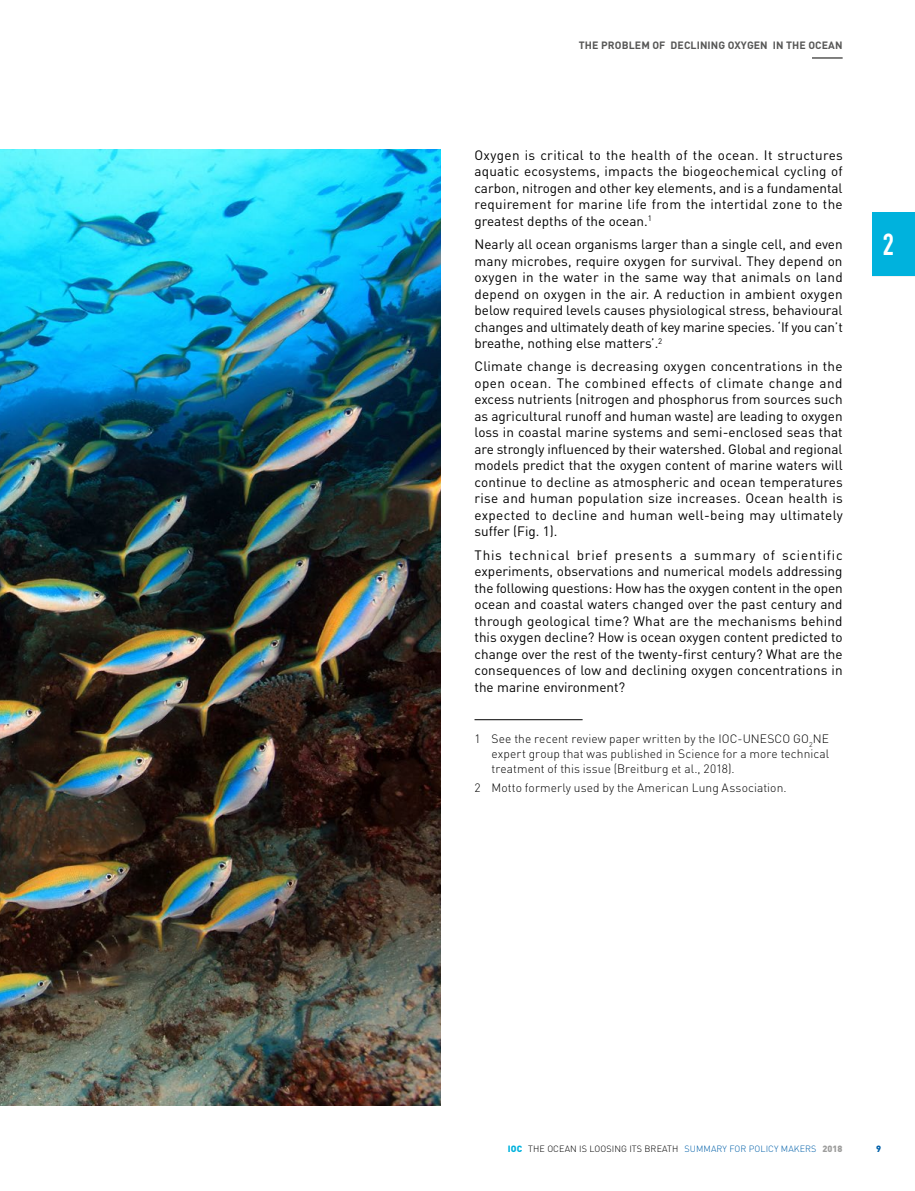
<style>
.page{position:relative;width:915px;height:1191px;background:#fff}
.page>*{position:absolute;margin:0;border:0;box-sizing:border-box;transform-origin:0 0}
.t1{font:700 30px "DIN Condensed";color:#fff}
.t2{font:13.5px/16.5px "DINOT";color:#000;text-align:justify}
.t3{font:300 12px/15px "DINOT";letter-spacing:.005em;color:#000;text-align:justify}
.t4{font:700 10.5px "DINOT";letter-spacing:.01em;color:#575756}
.t5{font:300 9px "DINOT";letter-spacing:.01em;color:#000}
.t6{font:900 9px "DINOT";color:#0060a9}
.s1{font-weight:900;color:#00b2dd}
.s2{color:#0060a9}
.s3{font-weight:900;color:#9d9d9c}
</style>
<div class="page">
<hr style="left:811px;top:57px;width:31px;height:2px;background:#575756">
<div style="left:872px;top:212px;width:42px;height:64px;background:#00b2dd"></div>
<hr style="left:474px;top:719px;width:108px;height:1px;background:#000">
<img style="left:0;top:149px;width:440px;height:956px">
<p class="t4" style="left:578px;top:38px;width:265px">THE PROBLEM OF DECLINING OXYGEN IN THE OCEAN</p>
<p class="t2" style="left:474px;top:146px;width:370px">Oxygen is critical to the health of the ocean. It structures aquatic ecosystems, impacts the biogeochemical cycling of carbon, nitrogen and other key elements, and is a fundamental requirement for marine life from the intertidal zone to the greatest depths of the ocean.<sup>1</sup></p>
<p class="t2" style="left:474px;top:235px;width:370px">Nearly all ocean organisms larger than a single cell, and even many microbes, require oxygen for survival. They depend on oxygen in the water in the same way that animals on land depend on oxygen in the air. A reduction in ambient oxygen below required levels causes physiological stress, behavioural changes and ultimately death of key marine species. ‘If you can’t breathe, nothing else matters’.<sup>2</sup></p>
<p class="t2" style="left:474px;top:358px;width:369px">Climate change is decreasing oxygen concentrations in the open ocean. The combined effects of climate change and excess nutrients (nitrogen and phosphorus from sources such as agricultural runoff and human waste) are leading to oxygen loss in coastal marine systems and semi-enclosed seas that are strongly influenced by their watershed. Global and regional models predict that the oxygen content of marine waters will continue to decline as atmospheric and ocean temperatures rise and human population size increases. Ocean health is expected to decline and human well-being may ultimately suffer (Fig. 1).</p>
<p class="t2" style="left:474px;top:546px;width:369px">This technical brief presents a summary of scientific experiments, observations and numerical models addressing the following questions: How has the oxygen content in the open ocean and coastal waters changed over the past century and through geological time? What are the mechanisms behind this oxygen decline? How is ocean oxygen content predicted to change over the rest of the twenty-first century? What are the consequences of low and declining oxygen concentrations in the marine environment?</p>
<p class="t3" style="left:491px;top:731px;width:339px;text-indent:-17px">1 See the recent review paper written by the IOC-UNESCO GO<sub>2</sub>NE expert group that was published in Science for a more technical treatment of this issue (Breitburg et al., 2018).</p>
<p class="t3" style="left:474px;top:780px;width:313px">2 Motto formerly used by the American Lung Association.</p>
<h1 class="t1" style="left:882px;top:224px;width:13px">2</h1>
<p class="t5" style="left:507px;top:1142px;width:336px"><span class="s1">IOC</span> THE OCEAN IS LOOSING ITS BREATH <span class="s2">SUMMARY FOR POLICY MAKERS</span> <span class="s3">2018</span></p>
<p class="t6" style="left:876px;top:1142px;width:7px">9</p>
</div>
